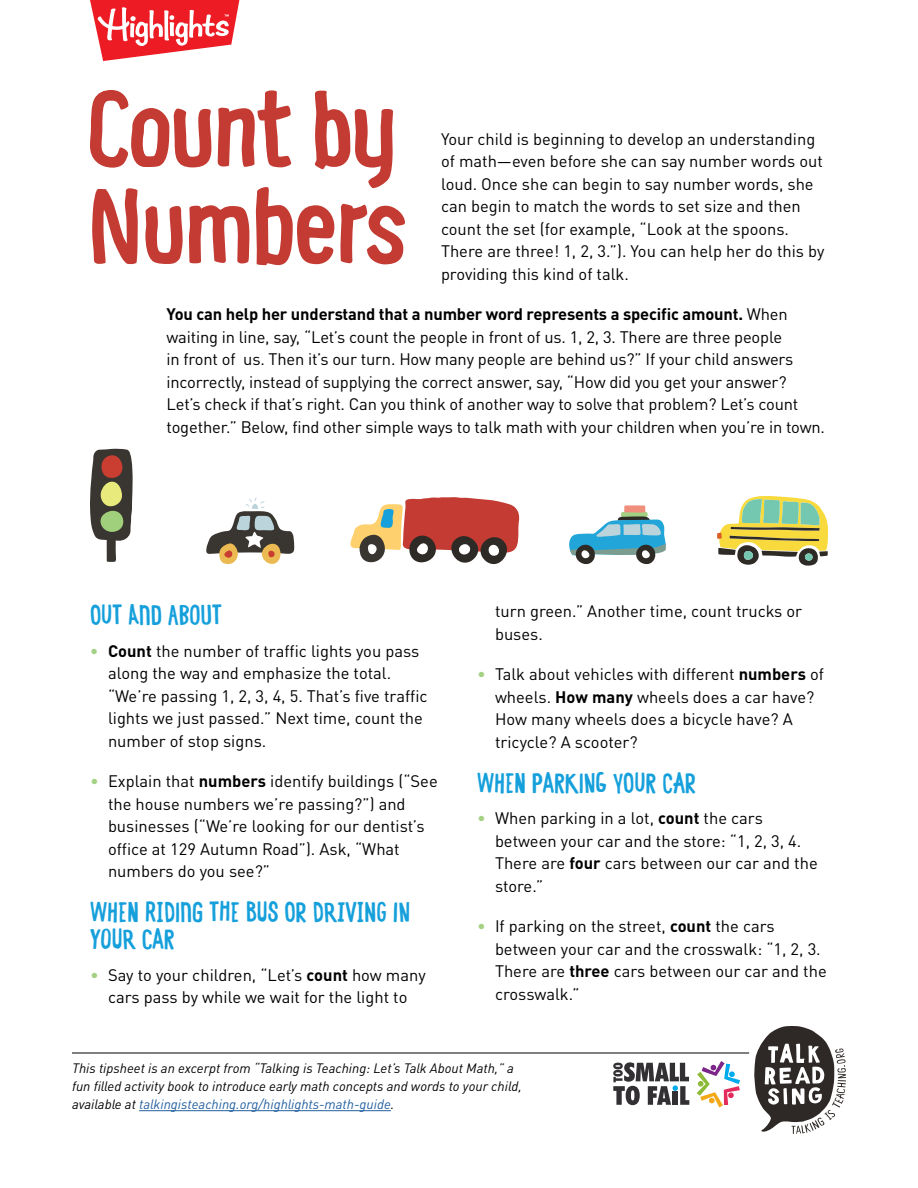
<style>
.page{position:relative;width:918px;height:1188px;background:#fff}
.page>*{position:absolute;margin:0;border:0;box-sizing:border-box;transform-origin:0 0}
.t1{font:27px/27px "TRS Hand F Bold";color:#16a0db}
.t2{font:16.5px/22.5px "DINOT";color:#000}
.t3{font:italic 13.5px/18px "DINOT";color:#000}
.s1{font-weight:700}
.s2{font-weight:700;color:#a3d183}
.s3{color:#a3d183}
.s4{color:#215e9e}
</style>
<div class="page">
<svg style="left:697px;top:1061px;width:43px;height:46px"></svg>
<svg style="left:613px;top:1062px;width:76px;height:43px"></svg>
<svg style="left:754px;top:1026px;width:92px;height:108px"></svg>
<hr style="left:139px;top:1110px;width:252px;height:1px;background:#215e9e">
<hr style="left:72px;top:1053px;width:677px;height:1px;background:#000">
<svg style="left:90px;top:0;width:149px;height:61px"></svg>
<svg style="left:90px;top:90px;width:315px;height:175px"></svg>
<svg style="left:717px;top:496px;width:111px;height:70px"></svg>
<div style="left:805px;top:553px;width:8px;height:8px;background:#73c8af;border-radius:50%"></div>
<svg style="left:206px;top:497px;width:88px;height:67px"></svg>
<svg style="left:90px;top:449px;width:43px;height:113px"></svg>
<svg style="left:350px;top:497px;width:169px;height:68px"></svg>
<svg style="left:569px;top:505px;width:97px;height:60px"></svg>
<p class="t2" style="left:441px;top:127px;width:385px">Your child is beginning to develop an understanding of math—even before she can say number words out loud. Once she can begin to say number words, she can begin to match the words to set size and then count the set (for example, “Look at the spoons.<br>There are three! 1, 2, 3.”). You can help her do this by providing this kind of talk.</p>
<p class="t2" style="left:167px;top:303px;width:660px"><span class="s1">You can help her understand that a number word represents a specific amount.</span> When waiting in line, say, “Let’s count the people in front of us. 1, 2, 3. There are three people<br>in front of us. Then it’s our turn. How many people are behind us?” If your child answers incorrectly, instead of supplying the correct answer, say, “How did you get your answer?<br>Let’s check if that’s right. Can you think of another way to solve that problem? Let’s count together.” Below, find other simple ways to talk math with your children when you’re in town.</p>
<h1 class="t1" style="left:90px;top:600px;width:133px">OUT AND ABOUT</h1>
<p class="t2" style="left:108px;top:639px;width:321px;text-indent:-18px"><span class="s2">•</span> <span class="s1">Count</span> the number of traffic lights you pass along the way and emphasize the total. “We’re passing 1, 2, 3, 4, 5. That’s five traffic lights we just passed.” Next time, count the number of stop signs.</p>
<p class="t2" style="left:108px;top:770px;width:331px;text-indent:-18px"><span class="s3">•</span> Explain that <span class="s1">numbers</span> identify buildings (“See the house numbers we’re passing?”) and businesses (“We’re looking for our dentist’s office at 129 Autumn Road”). Ask, “What numbers do you see?”</p>
<h1 class="t1" style="left:90px;top:897px;width:322px">WHEN RIDING THE BUS OR DRIVING IN<br>YOUR CAR</h1>
<p class="t2" style="left:90px;top:963px;width:337px;text-align:center"><span class="s3">•</span> Say to your children, “Let’s <span class="s1">count</span> how many cars pass by while we wait for the light to</p>
<p class="t2" style="left:495px;top:600px;width:309px">turn green.” Another time, count trucks or buses.</p>
<p class="t2" style="left:495px;top:663px;width:330px;text-indent:-18px"><span class="s3">•</span> Talk about vehicles with different <span class="s1">numbers</span> of wheels. <span class="s1">How many</span> wheels does a car have?<br>How many wheels does a bicycle have? A tricycle? A scooter?</p>
<h1 class="t1" style="left:477px;top:768px;width:220px">WHEN PARKING YOUR CAR</h1>
<p class="t2" style="left:495px;top:807px;width:324px;text-indent:-18px"><span class="s3">•</span> When parking in a lot, <span class="s1">count</span> the cars between your car and the store: “1, 2, 3, 4.<br>There are <span class="s1">four</span> cars between our car and the store.”</p>
<p class="t2" style="left:495px;top:915px;width:333px;text-indent:-18px"><span class="s3">•</span> If parking on the street, <span class="s1">count</span> the cars between your car and the crosswalk: “1, 2, 3.<br>There are <span class="s1">three</span> cars between our car and the crosswalk.”</p>
<p class="t3" style="left:72px;top:1059px;width:451px">This tipsheet is an excerpt from “Talking is Teaching: Let’s Talk About Math,” a fun filled activity book to introduce early math concepts and words to your child, available at <span class="s4">talkingisteaching.org/highlights-math-guide</span>.</p>
</div>
